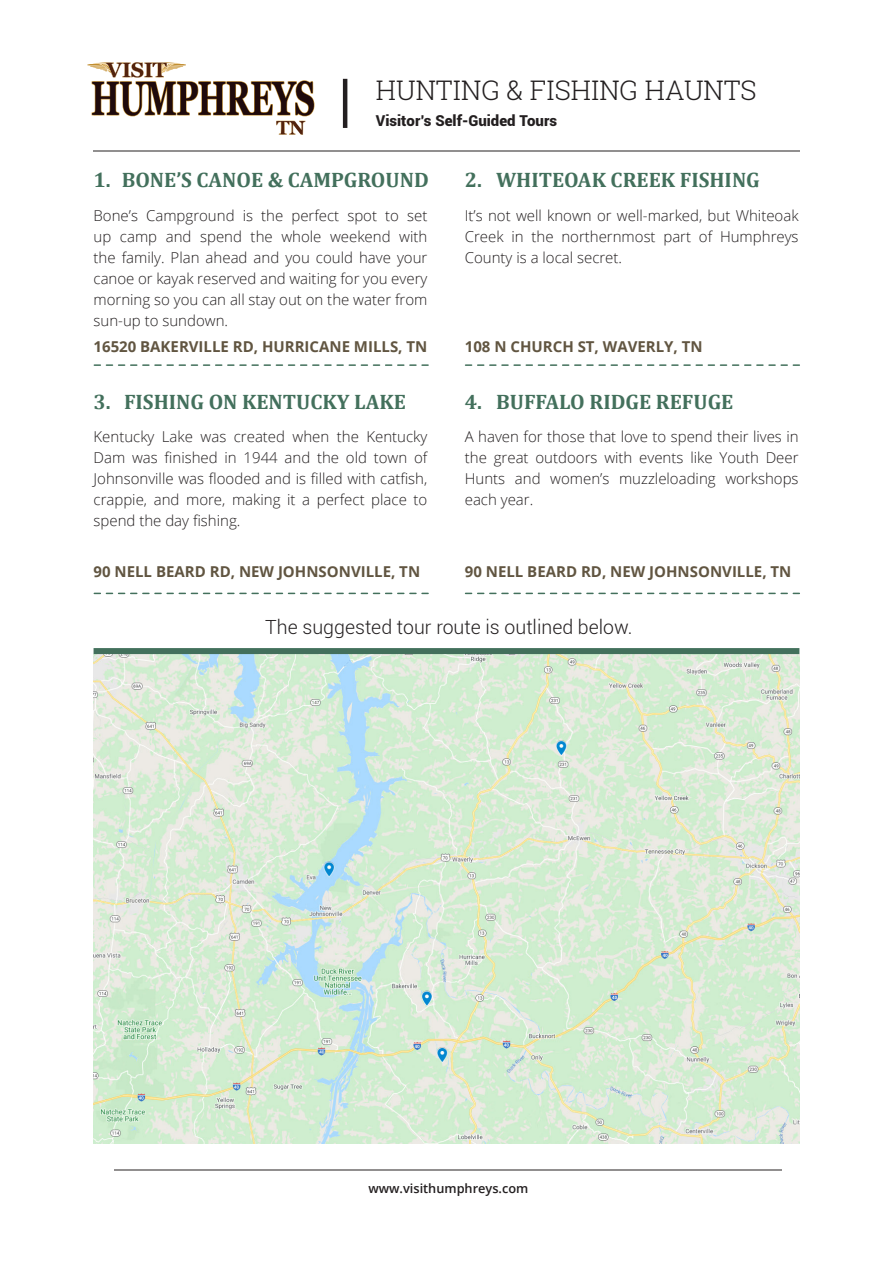
<style>
.page{position:relative;width:893px;height:1263px;background:#fff}
.page>*{position:absolute;margin:0;border:0;box-sizing:border-box;transform-origin:0 0}
.Cover_Page_Header{font:300 27px "Roboto Slab";color:#231f20}
.Page_Section_Title{font:700 21px "Cambria";color:#43705c}
.Page_Header_Subtext{font:300 19.5px "Roboto";color:#231f20}
.Page_Body_Text_-_Bla{font:300 15px/21px "Open Sans";color:#231f20;text-align:justify}
.Page_Body_Text_-_Bla-2{font:700 15px "Open Sans";color:#615541}
.Page_Section_Title-2{font:700 15px "Open Sans";color:#615541}
.Cover_Subhead{font:900 15px "Roboto";color:#231f20}
.Top_Right_Address{font:600 12.75px "Open Sans";color:#231f20}
</style>
<div class="page">
<svg style="left:87px;top:62px;width:227px;height:73px"></svg>
<hr style="left:93px;top:150px;width:706px;height:2px;background:#231f20">
<hr style="left:343px;top:79px;width:4px;height:49px;background:#231f20">
<svg style="left:94px;top:364px;width:334px;height:2px"></svg>
<svg style="left:94px;top:593px;width:334px;height:1px"></svg>
<svg style="left:466px;top:593px;width:333px;height:1px"></svg>
<svg style="left:466px;top:364px;width:333px;height:2px"></svg>
<hr style="left:114px;top:1169px;width:667px;height:1px;background:#231f20">
<img style="left:94px;top:654px;width:705px;height:489px">
<div style="left:94px;top:648px;width:705px;height:6px;background:#43705c"></div>
<p class="Cover_Page_Header" style="left:376px;top:72px;width:382px">HUNTING &amp; FISHING HAUNTS</p>
<p class="Cover_Subhead" style="left:376px;top:110px;width:183px">Visitor’s Self-Guided Tours</p>
<p class="Page_Section_Title" style="left:94px;top:165px;width:19px">1.</p>
<p class="Page_Section_Title" style="left:122px;top:165px;width:309px">BONE’S CANOE &amp; CAMPGROUND</p>
<p class="Page_Section_Title" style="left:496px;top:165px;width:265px">WHITEOAK CREEK FISHING</p>
<p class="Page_Section_Title" style="left:465px;top:165px;width:19px">2.</p>
<p class="Page_Body_Text_-_Bla" style="left:94px;top:204px;width:335px">Bone’s Campground is the perfect spot to set up camp and spend the whole weekend with the family. Plan ahead and you could have your canoe or kayak reserved and waiting for you every morning so you can all stay out on the water from sun-up to sundown.</p>
<p class="Page_Body_Text_-_Bla" style="left:465px;top:204px;width:335px">It’s not well known or well-marked, but Whiteoak Creek in the northernmost part of Humphreys County is a local secret.</p>
<p class="Page_Section_Title-2" style="left:94px;top:336px;width:335px">16520 BAKERVILLE RD, HURRICANE MILLS, TN</p>
<p class="Page_Section_Title-2" style="left:465px;top:336px;width:239px">108 N CHURCH ST, WAVERLY, TN</p>
<p class="Page_Section_Title" style="left:94px;top:387px;width:19px">3.</p>
<p class="Page_Section_Title" style="left:124px;top:387px;width:283px">FISHING ON KENTUCKY LAKE</p>
<p class="Page_Section_Title" style="left:496px;top:387px;width:239px">BUFFALO RIDGE REFUGE</p>
<p class="Page_Section_Title" style="left:465px;top:387px;width:19px">4.</p>
<p class="Page_Body_Text_-_Bla" style="left:94px;top:426px;width:335px">Kentucky Lake was created when the Kentucky Dam was finished in 1944 and the old town of Johnsonville was flooded and is filled with catfish, crappie, and more, making it a perfect place to spend the day fishing.</p>
<p class="Page_Body_Text_-_Bla" style="left:465px;top:426px;width:335px">A haven for those that love to spend their lives in the great outdoors with events like Youth Deer Hunts and women’s muzzleloading workshops each year.</p>
<p class="Page_Body_Text_-_Bla-2" style="left:94px;top:560px;width:328px">90 NELL BEARD RD, NEW JOHNSONVILLE, TN</p>
<p class="Page_Body_Text_-_Bla-2" style="left:465px;top:560px;width:328px">90 NELL BEARD RD, NEW JOHNSONVILLE, TN</p>
<p class="Page_Header_Subtext" style="left:265px;top:614px;width:369px">The suggested tour route is outlined below.</p>
<p class="Top_Right_Address" style="left:368px;top:1180px;width:162px">www.visithumphreys.com</p>
</div>
